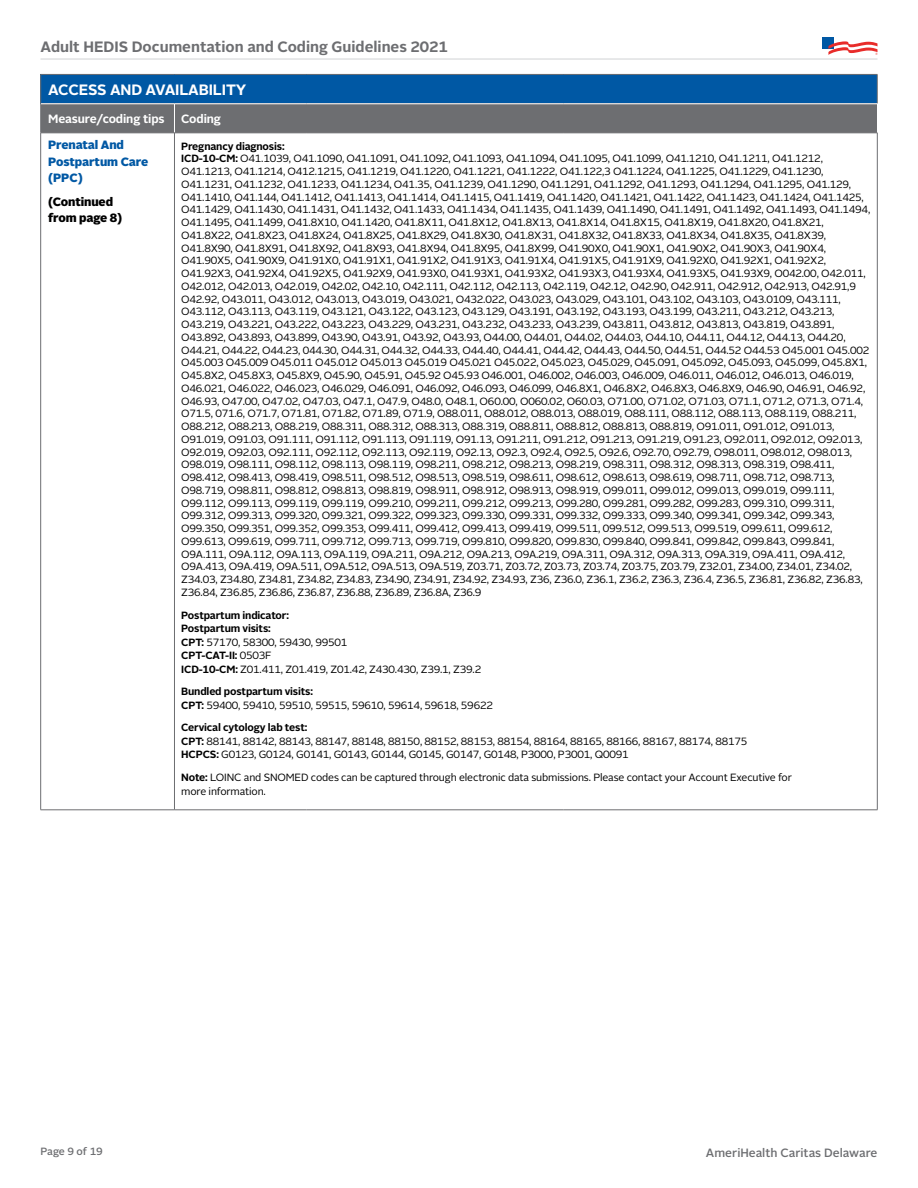
<style>
.page{position:relative;width:918px;height:1188px;background:#fff}
.page>*{position:absolute;margin:0;border:0;box-sizing:border-box;transform-origin:0 0}
.t1{font:700 15px "Alright Sans";color:#6d6e71}
.Measure_coding_tips{font:700 15px "Alright Sans";letter-spacing:-.01em;color:#fff}
.body_copy{font:900 12px/16.5px "Alright Sans";letter-spacing:-.01em;color:#0058a4}
.t2{font:500 12px "Alright Sans";color:#6d6e71}
.Measure_coding_tips-2{font:700 12px "Alright Sans";letter-spacing:-.01em;color:#fff}
.body_copy-2{font:900 12px/16.5px "Alright Sans";letter-spacing:-.01em;color:#000}
.Bold_up_to{font:10.5px/12.8px "Alright Sans";letter-spacing:-.015em;color:#000}
.t3{font:500 10.5px "Alright Sans";color:#6d6e71}
.s1{font-weight:700}
</style>
<div class="page">
<hr style="left:40px;top:59px;width:838px;height:1px;background:#d1d3d4">
<div style="left:823px;top:37px;width:11px;height:12px;background:#0058a4"></div>
<svg style="left:828px;top:41px;width:49px;height:14px"></svg>
<div style="left:41px;top:74px;width:836px;height:30px;background:#0058a4"></div>
<div style="left:41px;top:104px;width:133px;height:29px;background:#6d6e71"></div>
<div style="left:174px;top:104px;width:703px;height:29px;background:#6d6e71"></div>
<svg style="left:877px;top:75px;width:1px;height:29px"></svg>
<hr style="left:877px;top:133px;width:1px;height:677px;background:#6d6e71">
<svg style="left:174px;top:105px;width:1px;height:28px"></svg>
<hr style="left:40px;top:133px;width:134px;height:1px;background:#6d6e71">
<hr style="left:40px;top:133px;width:1px;height:677px;background:#6d6e71">
<hr style="left:174px;top:133px;width:133px;height:1px;background:#6d6e71">
<hr style="left:174px;top:133px;width:1px;height:677px;background:#6d6e71">
<hr style="left:307px;top:133px;width:256px;height:1px;background:#6d6e71">
<hr style="left:563px;top:133px;width:315px;height:1px;background:#6d6e71">
<hr style="left:40px;top:810px;width:134px;height:1px;background:#6d6e71">
<hr style="left:174px;top:810px;width:133px;height:1px;background:#6d6e71">
<hr style="left:307px;top:810px;width:256px;height:1px;background:#6d6e71">
<hr style="left:563px;top:810px;width:315px;height:1px;background:#6d6e71">
<hr style="left:40px;top:74px;width:134px;height:1px;background:#6d6e71">
<hr style="left:174px;top:74px;width:133px;height:1px;background:#6d6e71">
<hr style="left:307px;top:74px;width:256px;height:1px;background:#6d6e71">
<hr style="left:563px;top:74px;width:315px;height:1px;background:#6d6e71">
<svg style="left:40px;top:75px;width:1px;height:58px"></svg>
<hr style="left:41px;top:104px;width:133px;height:1px;background:#fff">
<hr style="left:174px;top:104px;width:133px;height:1px;background:#fff">
<hr style="left:307px;top:104px;width:256px;height:1px;background:#fff">
<hr style="left:563px;top:104px;width:315px;height:1px;background:#fff">
<h1 class="t1" style="left:40px;top:36px;width:409px">Adult HEDIS Documentation and Coding Guidelines 2021</h1>
<p class="Measure_coding_tips" style="left:48px;top:79px;width:200px">ACCESS AND AVAILABILITY</p>
<p class="Measure_coding_tips-2" style="left:48px;top:110px;width:118px">Measure/coding tips</p>
<p class="Measure_coding_tips-2" style="left:181px;top:110px;width:41px">Coding</p>
<p class="body_copy" style="left:48px;top:137px;width:101px">Prenatal And<br>Postpartum Care (PPC)</p>
<p class="body_copy-2" style="left:48px;top:193px;width:76px">(Continued from page 8)</p>
<p class="Bold_up_to" style="left:181px;top:140px;width:691px"><span class="s1">Pregnancy diagnosis:<br>ICD-10-CM:</span> O41.1039, O41.1090, O41.1091, O41.1092, O41.1093, O41.1094, O41.1095, O41.1099, O41.1210, O41.1211, O41.1212, O41.1213, O41.1214, O412.1215, O41.1219, O41.1220, O41.1221, O41.1222, O41.122,3 O41.1224, O41.1225, O41.1229, O41.1230, O41.1231, O41.1232, O41.1233, O41.1234, O41.35, O41.1239, O41.1290, O41.1291, O41.1292, O41.1293, O41.1294, O41.1295, O41.129, O41.1410, O41.144, O41.1412, O41.1413, O41.1414, O41.1415, O41.1419, O41.1420, O41.1421, O41.1422, O41.1423, O41.1424, O41.1425, O41.1429, O41.1430, O41.1431, O41.1432, O41.1433, O41.1434, O41.1435, O41.1439, O41.1490, O41.1491, O41.1492, O41.1493, O41.1494, O41.1495, O41.1499, O41.8X10, O41.1420, O41.8X11, O41.8X12, O41.8X13, O41.8X14, O41.8X15, O41.8X19, O41.8X20, O41.8X21, O41.8X22, O41.8X23, O41.8X24, O41.8X25, O41.8X29, O41.8X30, O41.8X31, O41.8X32, O41.8X33, O41.8X34, O41.8X35, O41.8X39, O41.8X90, O41.8X91, O41.8X92, O41.8X93, O41.8X94, O41.8X95, O41.8X99, O41.90X0, O41.90X1, O41.90X2, O41.90X3, O41.90X4, O41.90X5, O41.90X9, O41.91X0, O41.91X1, O41.91X2, O41.91X3, O41.91X4, O41.91X5, O41.91X9, O41.92X0, O41.92X1, O41.92X2, O41.92X3, O41.92X4, O41.92X5, O41.92X9, O41.93X0, O41.93X1, O41.93X2, O41.93X3, O41.93X4, O41.93X5, O41.93X9, O042.00, O42.011, O42.012, O42.013, O42.019, O42.02, O42.10, O42.111, O42.112, O42.113, O42.119, O42.12, O42.90, O42.911, O42.912, O42.913, O42.91,9<br>O42.92, O43.011, O43.012, O43.013, O43.019, O43.021, O432.022, O43.023, O43.029, O43.101, O43.102, O43.103, O43.0109, O43.111, O43.112, O43.113, O43.119, O43.121, O43.122, O43.123, O43.129, O43.191, O43.192, O43.193, O43.199, O43.211, O43.212, O43.213, O43.219, O43.221, O43.222, O43.223, O43.229, O43.231, O43.232, O43.233, O43.239, O43.811, O43.812, O43.813, O43.819, O43.891, O43.892, O43.893, O43.899, O43.90, O43.91, O43.92, O43.93, O44.00, O44.01, O44.02, O44.03, O44.10, O44.11, O44.12, O44.13, O44.20, O44.21, O44.22, O44.23, 044.30, O44.31, O44.32, O44.33, O44.40, O44.41, O44.42, O44.43, O44.50, O44.51, O44.52 O44.53 O45.001 O45.002<br>O45.003 O45.009 O45.011 O45.012 O45.013 O45.019 O45.021 O45.022, O45.023, O45.029, O45.091, O45.092, O45.093, O45.099, O45.8X1, O45.8X2, O45.8X3, O45.8X9, O45.90, O45.91, O45.92 O45.93 O46.001, O46.002, O46.003, O46.009, O46.011, O46.012, O46.013, O46.019, O46.021, O46.022, O46.023, O46.029, O46.091, O46.092, O46.093, O46.099, O46.8X1, O46.8X2, O46.8X3, O46.8X9, O46.90, O46.91, O46.92, O46.93, O47.00, O47.02, O47.03, O47.1, O47.9, O48.0, O48.1, O60.00, O060.02, O60.03, O71.00, O71.02, O71.03, O71.1, O71.2, O71.3, O71.4, O71.5, 071.6, O71.7, O71.81, O71.82, O71.89, O71.9, O88.011, O88.012, O88.013, O88.019, O88.111, O88.112, O88.113, O88.119, O88.211, O88.212, O88.213, O88.219, O88.311, O88.312, O88.313, O88.319, O88.811, O88.812, O88.813, O88.819, O91.011, O91.012, O91.013, O91.019, O91.03, O91.111, O91.112, O91.113, O91.119, O91.13, O91.211, O91.212, O91.213, O91.219, O91.23, O92.011, O92.012, O92.013, O92.019, O92.03, O92.111, O92.112, O92.113, O92.119, O92.13, O92.3, O92.4, O92.5, O92.6, O92.70, O92.79, O98.011, O98.012, O98.013, O98.019, O98.111, O98.112, O98.113, O98.119, O98.211, O98.212, O98.213, O98.219, O98.311, O98.312, O98.313, O98.319, O98.411, O98.412, O98.413, O98.419, O98.511, O98.512, O98.513, O98.519, O98.611, O98.612, O98.613, O98.619, O98.711, O98.712, O98.713, O98.719, O98.811, O98.812, O98.813, O98.819, O98.911, O98.912, O98.913, O98.919, O99.011, O99.012, O99.013, O99.019, O99.111, O99.112, O99.113, O99.119, O99.119, O99.210, O99.211, O99.212, O99.213, O99.280, O99.281, O99.282, O99.283, O99.310, O99.311, O99.312, O99.313, O99.320, O99.321, O99.322, O99.323, O99.330, O99.331, O99.332, O99.333, O99.340, O99.341, O99.342, O99.343, O99.350, O99.351, O99.352, O99.353, O99.411, O99.412, O99.413, O99.419, O99.511, 099.512, O99.513, O99.519, O99.611, O99.612, O99.613, O99.619, O99.711, O99.712, O99.713, O99.719, O99.810, O99.820, O99.830, O99.840, O99.841, O99.842, O99.843, O99.841, O9A.111, O9A.112, O9A.113, O9A.119, O9A.211, O9A.212, O9A.213, O9A.219, O9A.311, O9A.312, O9A.313, O9A.319, O9A.411, O9A.412, O9A.413, O9A.419, O9A.511, O9A.512, O9A.513, O9A.519, Z03.71, Z03.72, Z03.73, Z03.74, Z03.75, Z03.79, Z32.01, Z34.00, Z34.01, Z34.02, Z34.03, Z34.80, Z34.81, Z34.82, Z34.83, Z34.90, Z34.91, Z34.92, Z34.93, Z36, Z36.0, Z36.1, Z36.2, Z36.3, Z36.4, Z36.5, Z36.81, Z36.82, Z36.83, Z36.84, Z36.85, Z36.86, Z36.87, Z36.88, Z36.89, Z36.8A, Z36.9</p>
<p class="Bold_up_to" style="left:181px;top:608px;width:301px;line-height:13.5px"><span class="s1">Postpartum indicator:<br>Postpartum visits:<br>CPT:</span> 57170, 58300, 59430, 99501<br><span class="s1">CPT-CAT-II:</span> 0503F<br><span class="s1">ICD-10-CM:</span> Z01.411, Z01.419, Z01.42, Z430.430, Z39.1, Z39.2</p>
<p class="Bold_up_to" style="left:181px;top:685px;width:313px;line-height:13.5px"><span class="s1">Bundled postpartum visits:<br>CPT:</span> 59400, 59410, 59510, 59515, 59610, 59614, 59618, 59622</p>
<p class="Bold_up_to" style="left:181px;top:721px;width:568px;line-height:13.5px"><span class="s1">Cervical cytology lab test:<br>CPT:</span> 88141, 88142, 88143, 88147, 88148, 88150, 88152, 88153, 88154, 88164, 88165, 88166, 88167, 88174, 88175<br><span class="s1">HCPCS:</span> G0123, G0124, G0141, G0143, G0144, G0145, G0147, G0148, P3000, P3001, Q0091</p>
<p class="Bold_up_to" style="left:181px;top:771px;width:612px;line-height:13.5px"><span class="s1">Note:</span> LOINC and SNOMED codes can be captured through electronic data submissions. Please contact your Account Executive for more information.</p>
<p class="t3" style="left:40px;top:1145px;width:64px">Page 9 of 19</p>
<p class="t2" style="left:706px;top:1144px;width:173px">AmeriHealth Caritas Delaware</p>
</div>
